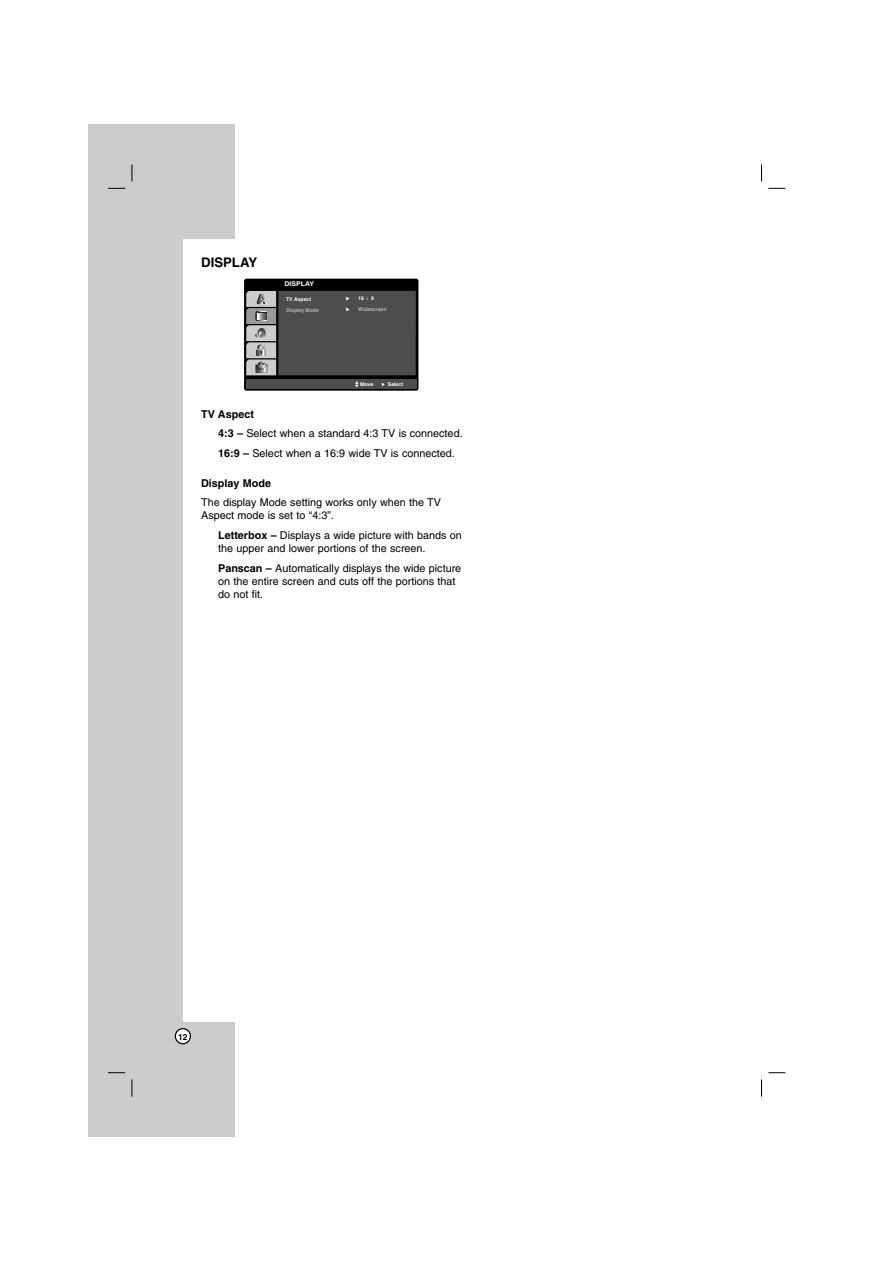
<style>
.page{position:relative;width:893px;height:1263px;background:#fff}
.page>*{position:absolute;margin:0;border:0;box-sizing:border-box;transform-origin:0 0}
.t1{font:700 13.2px "Helvetica";color:#000}
.t2{font:10.8px/12.9px "Helvetica";color:#000}
.t3{font:700 10.8px "Helvetica";color:#000}
.t4{font:700 8.4px "Helvetica";color:#000}
.t5{font:700 6.45px "Helvetica";color:#fff;scale:1.07 1}
.t6{font:700 5.1px "Helvetica";color:#b3b3b3}
.t7{font:700 5.1px "Helvetica";color:#fff}
.t8{font:700 5.1px "Helvetica";color:#fbfbfb}
.s1{font-weight:700}
</style>
<div class="page">
<div style="left:88px;top:124px;width:146px;height:1013px;background:#ccc"></div>
<div style="left:183px;top:240px;width:111px;height:782px;background:#fff"></div>
<svg style="left:175px;top:1028px;width:16px;height:16px"></svg>
<svg style="left:132px;top:165px;width:1px;height:17px"></svg>
<svg style="left:761px;top:165px;width:1px;height:17px"></svg>
<svg style="left:132px;top:1080px;width:1px;height:17px"></svg>
<svg style="left:761px;top:1080px;width:1px;height:17px"></svg>
<svg style="left:108px;top:188px;width:17px;height:1px"></svg>
<svg style="left:768px;top:188px;width:17px;height:1px"></svg>
<svg style="left:108px;top:1072px;width:17px;height:1px"></svg>
<svg style="left:768px;top:1072px;width:17px;height:1px"></svg>
<div style="left:244px;top:279px;width:174px;height:112px;background:#000;border-radius:2px"></div>
<svg style="left:246px;top:291px;width:30px;height:84px;background:#a7a7a7"></svg>
<div style="left:278px;top:291px;width:138px;height:84px;background:#4d4d4d"></div>
<div style="left:246px;top:379px;width:170px;height:9px;background:#4d4d4d"></div>
<svg style="left:355px;top:381px;width:3px;height:7px"></svg>
<svg style="left:345px;top:307px;width:4px;height:4px"></svg>
<p class="t1" style="left:201px;top:258px;width:57px">DISPLAY</p>
<p class="t5" style="left:284px;top:281px;width:29px">DISPLAY</p>
<p class="t8" style="left:286px;top:297px;width:26px">TV Aspect</p>
<p class="t6" style="left:286px;top:308px;width:34px">Display Mode</p>
<p class="t7" style="left:358px;top:296px;width:17px">16 : 9</p>
<p class="t6" style="left:358px;top:307px;width:30px">Widescreen</p>
<p class="t7" style="left:360px;top:383px;width:15px">Move</p>
<p class="t7" style="left:388px;top:383px;width:17px">Select</p>
<p class="t2" style="left:218px;top:405px;width:246px;line-height:19.8px;text-indent:-17px"><span class="s1">TV Aspect<br>4:3 –</span> Select when a standard 4:3 TV is connected.<br><span class="s1">16:9 –</span> Select when a 16:9 wide TV is connected.</p>
<p class="t3" style="left:201px;top:479px;width:71px">Display Mode</p>
<p class="t2" style="left:201px;top:497px;width:241px">The display Mode setting works only when the TV<br>Aspect mode is set to “4:3”.</p>
<p class="t2" style="left:218px;top:530px;width:245px"><span class="s1">Letterbox –</span> Displays a wide picture with bands on the upper and lower portions of the screen.</p>
<p class="t2" style="left:218px;top:563px;width:245px"><span class="s1">Panscan –</span> Automatically displays the wide picture on the entire screen and cuts off the portions that do not fit.</p>
<p class="t4" style="left:178px;top:1034px;width:11px">12</p>
</div>
